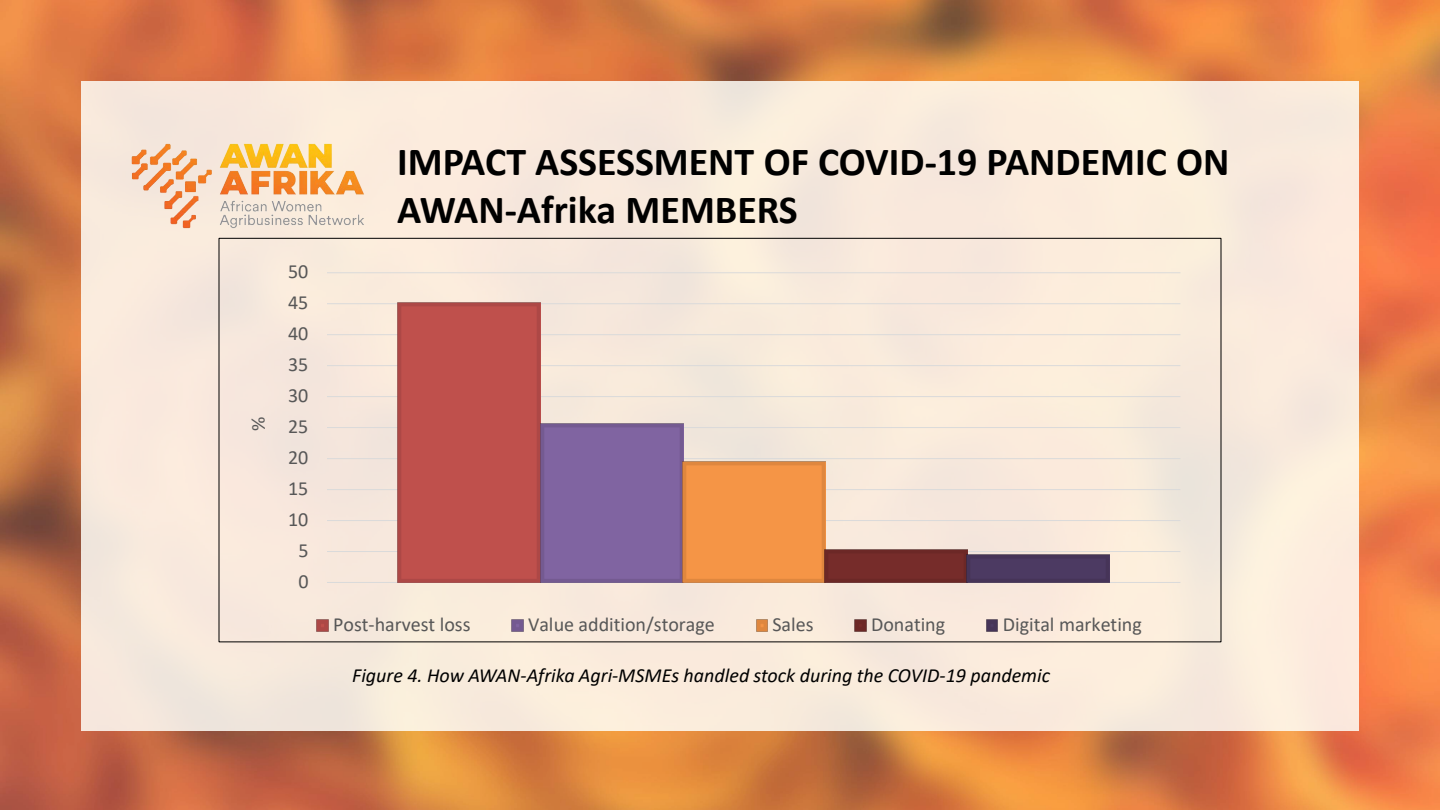
<style>
.page{position:relative;width:1440px;height:810px;background:#fff}
.page>*{position:absolute;margin:0;border:0;box-sizing:border-box;transform-origin:0 0}
.t1{font:700 40px/48px "Calibri";color:#000}
.t2{font:20px "Calibri";color:#575757}
.t3{font:italic 20px "Calibri";color:#000}
</style>
<div class="page">
<img style="left:0;top:0;width:1440px;height:810px">
<div style="left:81px;top:81px;width:1277px;height:649px;background:#f9eadc"></div>
<img style="left:131px;top:143px;width:261px;height:114px">
<hr style="left:327px;top:582px;width:853px;height:1px;background:#dadada">
<hr style="left:327px;top:551px;width:853px;height:1px;background:#dadada">
<hr style="left:327px;top:520px;width:853px;height:1px;background:#dadada">
<hr style="left:327px;top:489px;width:853px;height:1px;background:#dadada">
<hr style="left:327px;top:458px;width:853px;height:1px;background:#dadada">
<hr style="left:327px;top:427px;width:853px;height:1px;background:#dadada">
<hr style="left:327px;top:396px;width:853px;height:1px;background:#dadada">
<hr style="left:327px;top:365px;width:853px;height:1px;background:#dadada">
<hr style="left:327px;top:334px;width:853px;height:1px;background:#dadada">
<hr style="left:327px;top:303px;width:853px;height:1px;background:#dadada">
<hr style="left:327px;top:272px;width:853px;height:1px;background:#dadada">
<div style="left:398px;top:303px;width:143px;height:280px;background:#bf504c"></div>
<img style="left:540px;top:423px;width:143px;height:160px">
<img style="left:682px;top:462px;width:143px;height:121px">
<img style="left:825px;top:549px;width:142px;height:34px">
<img style="left:967px;top:555px;width:143px;height:28px">
<svg style="left:317px;top:620px;width:11px;height:11px"></svg>
<svg style="left:512px;top:620px;width:11px;height:11px"></svg>
<svg style="left:756px;top:620px;width:12px;height:11px"></svg>
<svg style="left:855px;top:620px;width:11px;height:11px"></svg>
<svg style="left:986px;top:620px;width:12px;height:11px"></svg>
<p class="t2" style="left:244px;top:431px;width:16px;rotate:-90deg">%</p>
<p class="t2" style="left:288px;top:258px;width:22px">50</p>
<p class="t2" style="left:288px;top:289px;width:22px">45</p>
<p class="t2" style="left:288px;top:320px;width:22px">40</p>
<p class="t2" style="left:288px;top:351px;width:22px">35</p>
<p class="t2" style="left:288px;top:382px;width:22px">30</p>
<p class="t2" style="left:288px;top:413px;width:22px">25</p>
<p class="t2" style="left:288px;top:444px;width:22px">20</p>
<p class="t2" style="left:288px;top:475px;width:22px">15</p>
<p class="t2" style="left:288px;top:506px;width:22px">10</p>
<p class="t2" style="left:298px;top:537px;width:12px">5</p>
<p class="t2" style="left:298px;top:568px;width:12px">0</p>
<p class="t1" style="left:397px;top:137px;width:834px">IMPACT ASSESSMENT OF COVID-19 PANDEMIC ON<br>AWAN-Afrika MEMBERS</p>
<p class="t2" style="left:333px;top:611px;width:139px">Post-harvest loss</p>
<p class="t2" style="left:528px;top:611px;width:188px">Value addition/storage</p>
<p class="t2" style="left:772px;top:611px;width:43px">Sales</p>
<p class="t2" style="left:871px;top:611px;width:76px">Donating</p>
<p class="t2" style="left:1003px;top:611px;width:141px">Digital marketing</p>
<p class="t3" style="left:352px;top:662px;width:699px">Figure 4. How AWAN-Afrika Agri-MSMEs handled stock during the COVID-19 pandemic</p>
</div>
